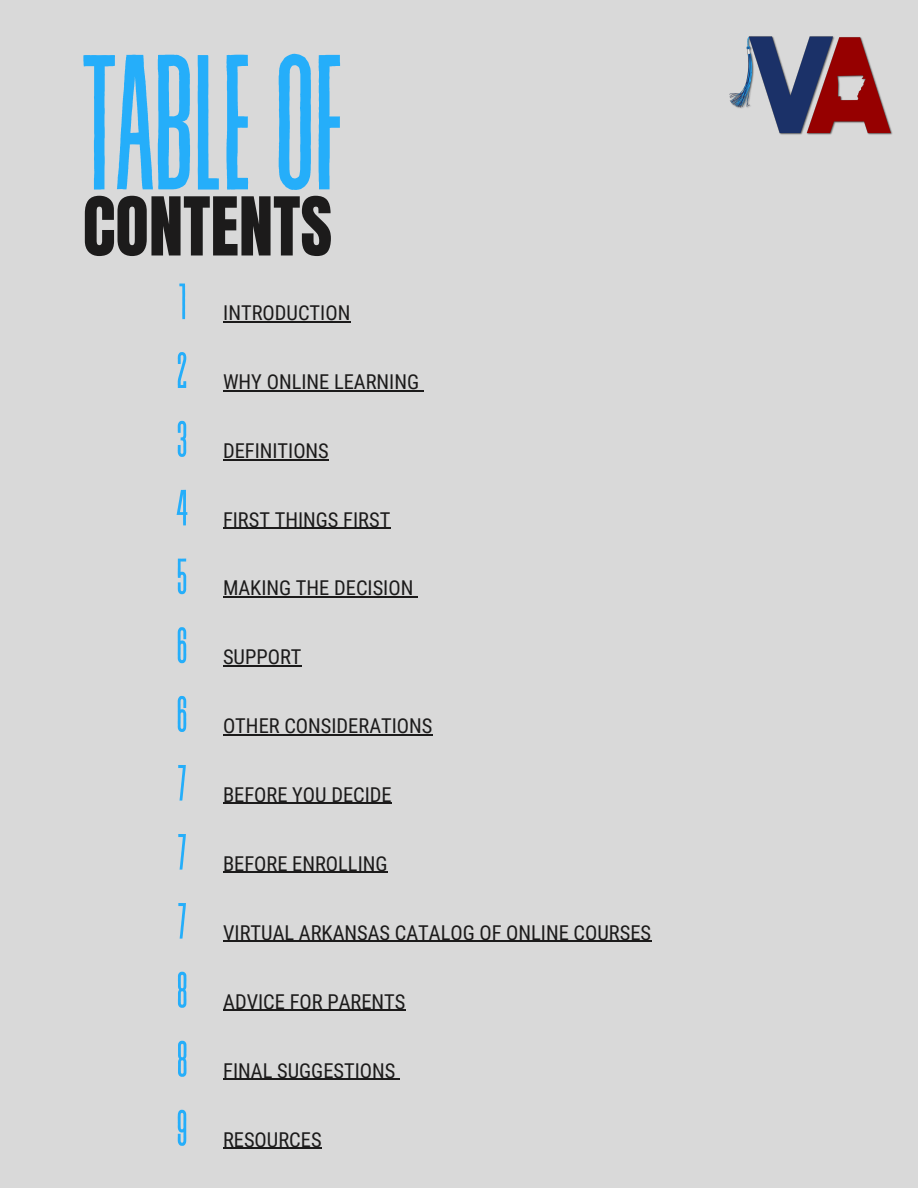
<style>
.page{position:relative;width:918px;height:1188px;background:#d9d9d9}
.page>*{position:absolute;margin:0;border:0;box-sizing:border-box;transform-origin:0 0}
.t1{font:191.85px "Revive 80 Tall";letter-spacing:-.03em;color:#25aefa}
.t2{font:68.85px "Anton";color:#1c1b1b}
.t3{font:50.85px "Revive 80 Tall";color:#25aefa}
.t4{font:20.4px "Roboto Condensed";color:#1c1b1b}
</style>
<div class="page">
<img style="left:729px;top:36px;width:164px;height:99px">
<hr style="left:223px;top:390px;width:196px;height:1px;background:#1c1b1b">
<hr style="left:223px;top:528px;width:167px;height:1px;background:#1c1b1b">
<hr style="left:223px;top:734px;width:209px;height:1px;background:#1c1b1b">
<hr style="left:223px;top:459px;width:106px;height:1px;background:#1c1b1b">
<hr style="left:223px;top:665px;width:79px;height:1px;background:#1c1b1b">
<hr style="left:223px;top:596px;width:190px;height:2px;background:#1c1b1b">
<hr style="left:223px;top:803px;width:169px;height:1px;background:#1c1b1b">
<hr style="left:223px;top:872px;width:165px;height:1px;background:#1c1b1b">
<hr style="left:223px;top:941px;width:428px;height:1px;background:#1c1b1b">
<hr style="left:223px;top:1010px;width:182px;height:1px;background:#1c1b1b">
<hr style="left:223px;top:1079px;width:172px;height:1px;background:#1c1b1b">
<hr style="left:223px;top:1148px;width:99px;height:1px;background:#1c1b1b">
<hr style="left:223px;top:321px;width:127px;height:1px;background:#1c1b1b">
<h1 class="t1" style="left:80px;top:25px;width:269px">TABLEOF</h1>
<h2 class="t2" style="left:83px;top:177px;width:251px">CONTENTS</h2>
<h3 class="t3" style="left:178px;top:276px;width:11px">1</h3>
<h3 class="t3" style="left:176px;top:344px;width:14px">2</h3>
<h3 class="t3" style="left:176px;top:413px;width:14px">3</h3>
<h3 class="t3" style="left:175px;top:482px;width:16px">4</h3>
<h3 class="t3" style="left:176px;top:551px;width:14px">5</h3>
<h3 class="t3" style="left:176px;top:620px;width:14px">6</h3>
<h3 class="t3" style="left:176px;top:688px;width:14px">6</h3>
<h3 class="t3" style="left:176px;top:757px;width:13px">7</h3>
<h3 class="t3" style="left:176px;top:826px;width:13px">7</h3>
<h3 class="t3" style="left:177px;top:895px;width:13px">7</h3>
<h3 class="t3" style="left:176px;top:964px;width:14px">8</h3>
<h3 class="t3" style="left:176px;top:1033px;width:14px">8</h3>
<h3 class="t3" style="left:176px;top:1102px;width:14px">9</h3>
<p class="t4" style="left:223px;top:301px;width:129px">INTRODUCTION</p>
<p class="t4" style="left:223px;top:370px;width:198px">WHY ONLINE LEARNING</p>
<p class="t4" style="left:223px;top:439px;width:107px">DEFINITIONS</p>
<p class="t4" style="left:223px;top:508px;width:169px">FIRST THINGS FIRST</p>
<p class="t4" style="left:223px;top:576px;width:192px">MAKING THE DECISION</p>
<p class="t4" style="left:223px;top:645px;width:80px">SUPPORT</p>
<p class="t4" style="left:223px;top:714px;width:211px">OTHER CONSIDERATIONS</p>
<p class="t4" style="left:223px;top:783px;width:170px">BEFORE YOU DECIDE</p>
<p class="t4" style="left:223px;top:852px;width:166px">BEFORE ENROLLING</p>
<p class="t4" style="left:223px;top:921px;width:430px">VIRTUAL ARKANSAS CATALOG OF ONLINE COURSES</p>
<p class="t4" style="left:223px;top:990px;width:184px">ADVICE FOR PARENTS</p>
<p class="t4" style="left:223px;top:1059px;width:174px">FINAL SUGGESTIONS</p>
<p class="t4" style="left:223px;top:1128px;width:100px">RESOURCES</p>
</div>
